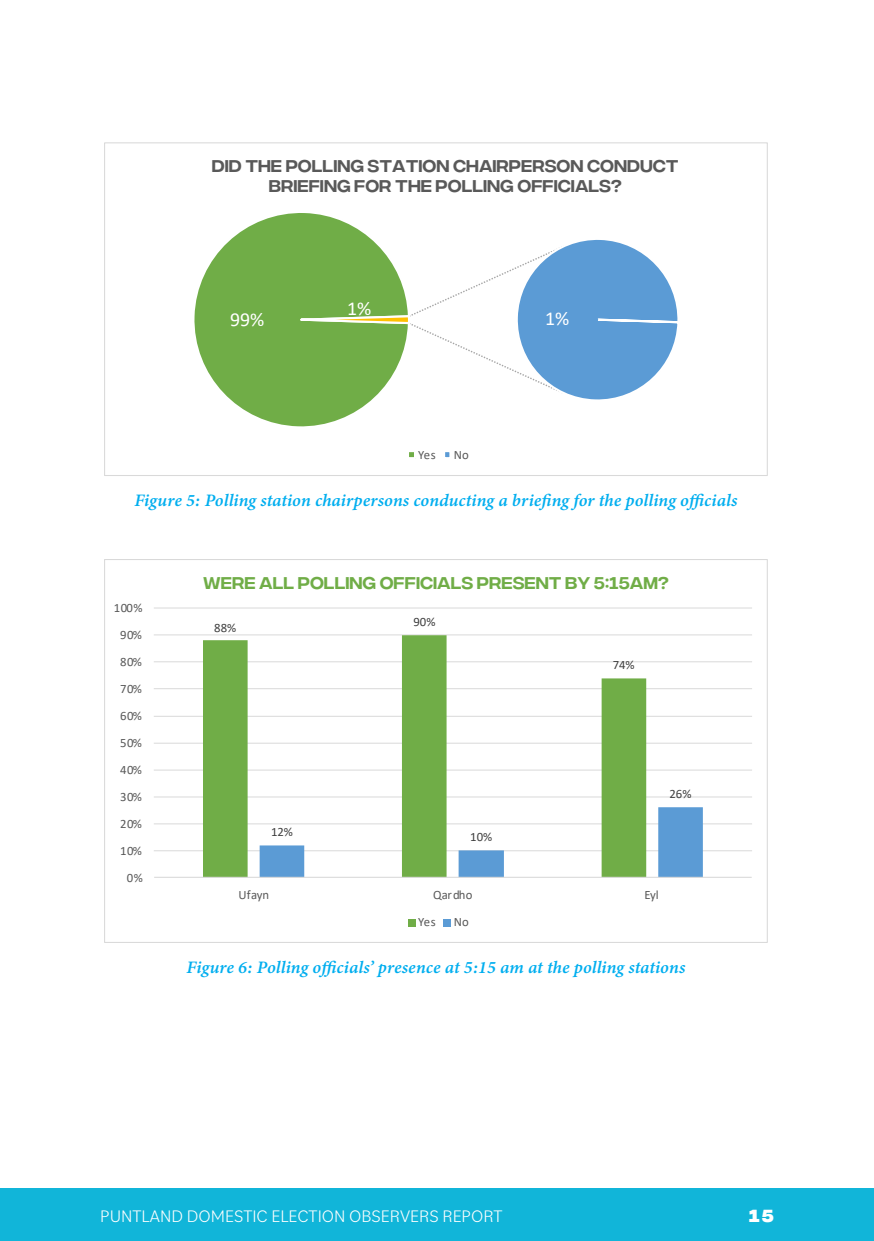
<style>
.page{position:relative;width:874px;height:1241px;background:#fff}
.page>*{position:absolute;margin:0;border:0;box-sizing:border-box;transform-origin:0 0}
.t1{font:19.78px "Calibri";color:#fff}
.t2{font:italic 17.5px "Minion Variable Concept";color:#00aeef}
.t3{font:300 17.5px "Bilo";color:#fff}
.t4{font:700 17.5px "Integral CF";color:#fff}
.t5{font:16.97px/19.8px "Integral CF";color:#595959;text-align:center}
.t6{font:16.97px "Integral CF";color:#70ad47}
.t7{font:12.78px "Calibri";letter-spacing:.03em;color:#595959}
.t8{font:12.78px "Calibri";color:#404040}
</style>
<div class="page">
<div style="left:0;top:1187px;width:873px;height:53px;background:#11b5d9"></div>
<svg style="left:194px;top:213px;width:175px;height:214px"></svg>
<svg style="left:233px;top:237px;width:445px;height:165px"></svg>
<div style="left:408px;top:451px;width:7px;height:7px;background:#70ad47"></div>
<div style="left:406px;top:450px;width:10px;height:9px;border:2px solid #fff"></div>
<div style="left:444px;top:451px;width:6px;height:7px;background:#5b9bd5"></div>
<div style="left:443px;top:450px;width:8px;height:9px;border:2px solid #fff"></div>
<hr style="left:154px;top:850px;width:597px;height:1px;background:#d9d9d9">
<hr style="left:154px;top:823px;width:597px;height:1px;background:#d9d9d9">
<hr style="left:154px;top:796px;width:597px;height:1px;background:#d9d9d9">
<hr style="left:154px;top:769px;width:597px;height:1px;background:#d9d9d9">
<hr style="left:154px;top:742px;width:597px;height:1px;background:#d9d9d9">
<hr style="left:154px;top:716px;width:597px;height:1px;background:#d9d9d9">
<hr style="left:154px;top:688px;width:597px;height:1px;background:#d9d9d9">
<hr style="left:154px;top:661px;width:597px;height:1px;background:#d9d9d9">
<hr style="left:154px;top:634px;width:597px;height:1px;background:#d9d9d9">
<hr style="left:154px;top:607px;width:597px;height:1px;background:#d9d9d9">
<svg style="left:203px;top:635px;width:443px;height:241px"></svg>
<svg style="left:259px;top:807px;width:443px;height:69px"></svg>
<hr style="left:154px;top:876px;width:597px;height:1px;background:#d9d9d9">
<div style="left:408px;top:918px;width:7px;height:8px;background:#70ad47"></div>
<div style="left:443px;top:918px;width:7px;height:8px;background:#5b9bd5"></div>
<p class="t5" style="left:212px;top:157px;width:468px">DID THE POLLING STATION CHAIRPERSON CONDUCT<br>BRIEFING FOR THE POLLING OFFICIALS?</p>
<p class="t1" style="left:347px;top:294px;width:26px">1%</p>
<p class="t1" style="left:230px;top:306px;width:36px">99%</p>
<p class="t1" style="left:545px;top:304px;width:26px">1%</p>
<p class="t7" style="left:418px;top:446px;width:19px">Yes</p>
<p class="t7" style="left:453px;top:446px;width:17px">No</p>
<p class="t2" style="left:134px;top:488px;width:604px">Figure 5: Polling station chairpersons conducting a briefing for the polling officials</p>
<p class="t7" style="left:114px;top:598px;width:30px">100%</p>
<p class="t7" style="left:120px;top:625px;width:23px">90%</p>
<p class="t7" style="left:120px;top:652px;width:23px">80%</p>
<p class="t7" style="left:120px;top:680px;width:23px">70%</p>
<p class="t7" style="left:120px;top:707px;width:23px">60%</p>
<p class="t7" style="left:120px;top:733px;width:23px">50%</p>
<p class="t7" style="left:120px;top:760px;width:23px">40%</p>
<p class="t7" style="left:120px;top:787px;width:23px">30%</p>
<p class="t7" style="left:120px;top:814px;width:23px">20%</p>
<p class="t7" style="left:120px;top:841px;width:23px">10%</p>
<p class="t7" style="left:127px;top:868px;width:18px">0%</p>
<p class="t6" style="left:203px;top:573px;width:466px">WERE ALL POLLING OFFICIALS PRESENT BY 5:15AM?</p>
<p class="t8" style="left:214px;top:618px;width:24px">88%</p>
<p class="t8" style="left:413px;top:613px;width:24px">90%</p>
<p class="t8" style="left:612px;top:656px;width:24px">74%</p>
<p class="t8" style="left:271px;top:823px;width:24px">12%</p>
<p class="t8" style="left:470px;top:828px;width:24px">10%</p>
<p class="t8" style="left:669px;top:784px;width:24px">26%</p>
<p class="t7" style="left:238px;top:885px;width:32px">Ufayn</p>
<p class="t7" style="left:433px;top:885px;width:41px">Qardho</p>
<p class="t7" style="left:644px;top:885px;width:16px">Eyl</p>
<p class="t7" style="left:418px;top:912px;width:19px">Yes</p>
<p class="t7" style="left:453px;top:912px;width:17px">No</p>
<p class="t2" style="left:186px;top:954px;width:500px">Figure 6: Polling officials’ presence at 5:15 am at the polling stations</p>
<p class="t3" style="left:100px;top:1203px;width:403px">PUNTLAND DOMESTIC ELECTION OBSERVERS REPORT</p>
<p class="t4" style="left:748px;top:1205px;width:26px">15</p>
</div>
